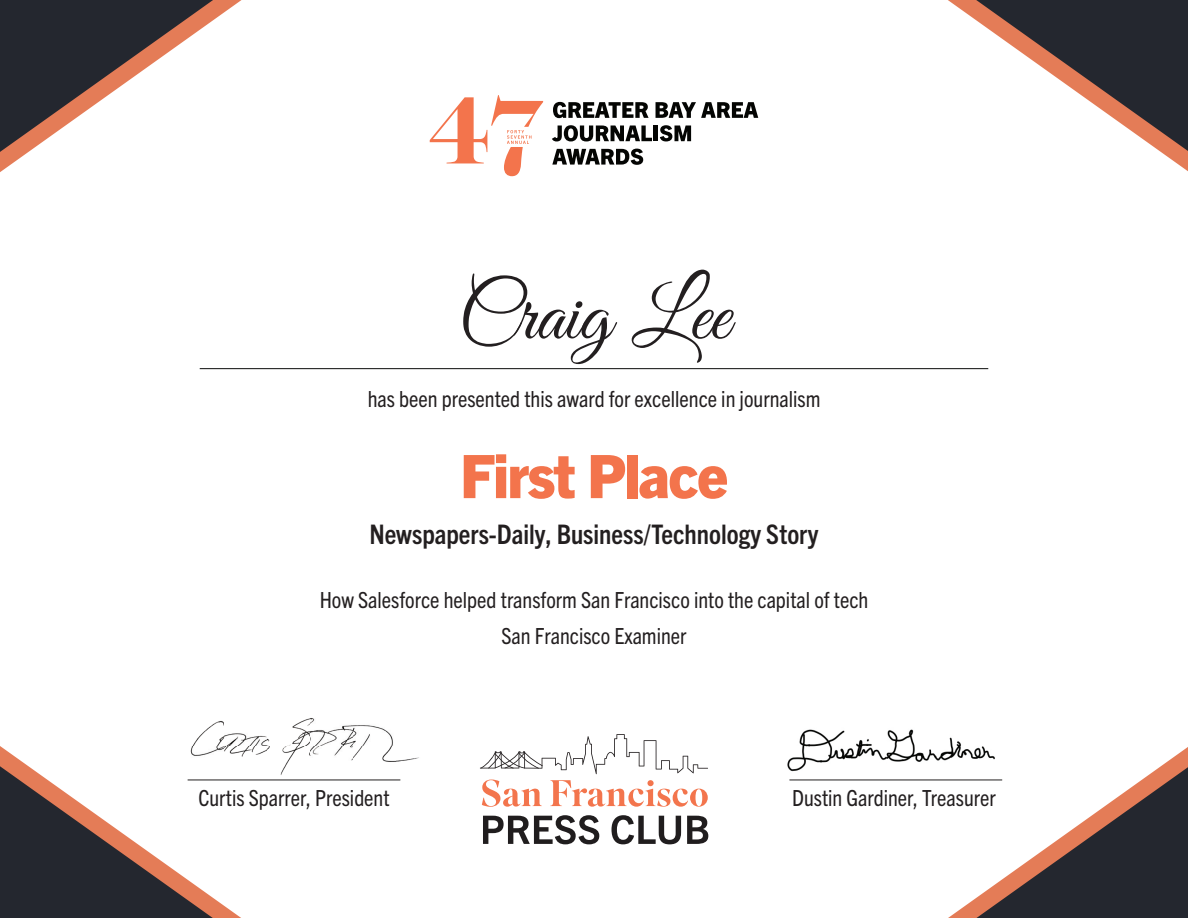
<style>
.page{position:relative;width:1188px;height:918px;background:#fff}
.page>*{position:absolute;margin:0;border:0;box-sizing:border-box;transform-origin:0 0}
.t1{font:81px "Great Vibes";color:#231f20}
.t2{font:800 60px "Trade Gothic Next LT Pro";letter-spacing:-.03em;color:#f3744c}
.t3{font:700 condensed 27px "Trade Gothic Next";color:#231f20}
.t4{font:condensed 22.5px/36px "Trade Gothic Next";color:#231f20;text-align:center}
</style>
<div class="page">
<img style="left:787px;top:729px;width:197px;height:43px">
<img style="left:192px;top:718px;width:227px;height:63px">
<hr style="left:188px;top:780px;width:212px;height:1px;background:#231f20">
<hr style="left:789px;top:780px;width:213px;height:1px;background:#231f20">
<svg style="left:553px;top:102px;width:96px;height:16px"></svg>
<svg style="left:656px;top:102px;width:102px;height:16px"></svg>
<svg style="left:552px;top:125px;width:100px;height:16px"></svg>
<hr style="left:654px;top:126px;width:4px;height:15px;background:#040503">
<svg style="left:660px;top:125px;width:31px;height:16px"></svg>
<svg style="left:552px;top:149px;width:91px;height:16px"></svg>
<svg style="left:430px;top:95px;width:113px;height:81px"></svg>
<svg style="left:948px;top:747px;width:240px;height:171px"></svg>
<svg style="left:0;top:0;width:242px;height:172px"></svg>
<svg style="left:0;top:746px;width:241px;height:172px"></svg>
<svg style="left:948px;top:0;width:240px;height:171px"></svg>
<svg style="left:480px;top:734px;width:228px;height:40px"></svg>
<svg style="left:483px;top:815px;width:116px;height:29px"></svg>
<svg style="left:612px;top:815px;width:69px;height:29px"></svg>
<svg style="left:687px;top:816px;width:21px;height:28px"></svg>
<svg style="left:482px;top:780px;width:60px;height:27px"></svg>
<svg style="left:550px;top:780px;width:158px;height:27px"></svg>
<hr style="left:200px;top:368px;width:788px;height:1px;background:#0b0c0b">
<h1 class="t1" style="left:458px;top:270px;width:273px">Craig Lee</h1>
<p class="t4" style="left:368px;top:381px;width:454px">has been presented this award for excellence in journalism</p>
<h2 class="t2" style="left:460px;top:435px;width:269px">First Place</h2>
<p class="t3" style="left:369px;top:518px;width:451px">Newspapers-Daily, Business/Technology Story</p>
<p class="t4" style="left:320px;top:582px;width:550px">How Salesforce helped transform San Francisco into the capital of tech<br>San Francisco Examiner</p>
<p class="t4" style="left:198px;top:779px;width:193px">Curtis Sparrer, President</p>
<p class="t4" style="left:792px;top:779px;width:205px">Dustin Gardiner, Treasurer</p>
</div>
